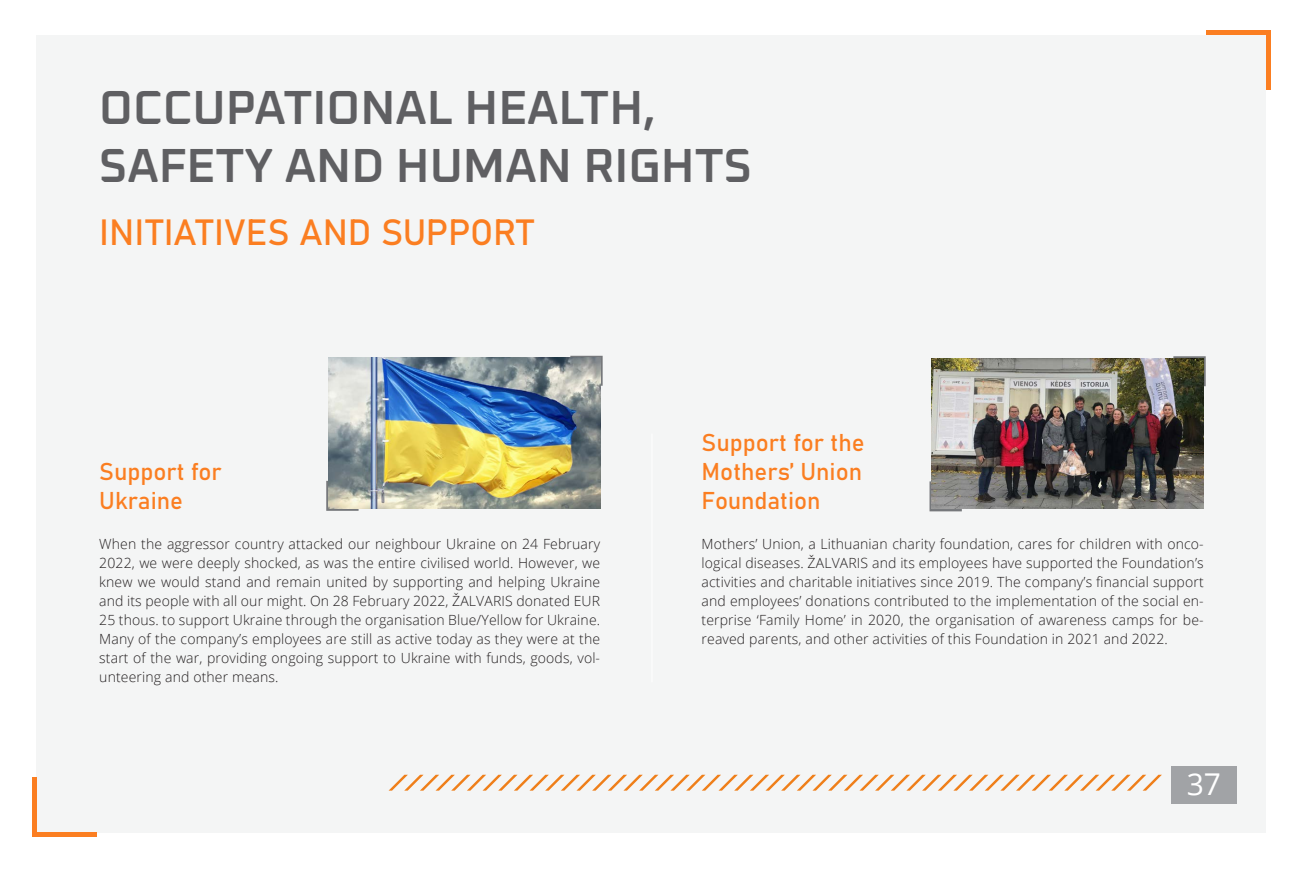
<style>
.page{position:relative;width:1303px;height:870px;background:#fff}
.page>*{position:absolute;margin:0;border:0;box-sizing:border-box;transform-origin:0 0}
.t1{font:600 48px "Oxanium";color:#5f5f62}
.t2{font:36px "Bahnschrift";color:#fb7e21}
.t3{font:30px "Open Sans";color:#fff}
.t4{font:24px/28.8px "Bahnschrift";color:#fb7e21;text-align:justify}
.t5{font:300 14px/19px "Open Sans";letter-spacing:.01em;color:#231f20;text-align:justify}
</style>
<div class="page">
<div style="left:37px;top:35px;width:1228px;height:796px;background:#f4f5f5"></div>
<div style="left:1265px;top:30px;width:5px;height:60px;background:#fb7e21"></div>
<div style="left:1205px;top:30px;width:60px;height:5px;background:#fb7e21"></div>
<div style="left:32px;top:776px;width:5px;height:60px;background:#fb7e21"></div>
<div style="left:37px;top:831px;width:60px;height:5px;background:#fb7e21"></div>
<svg style="left:389px;top:774px;width:772px;height:16px"></svg>
<div style="left:1170px;top:765px;width:66px;height:38px;background:#a1a3a6"></div>
<svg style="left:570px;top:355px;width:32px;height:30px"></svg>
<svg style="left:326px;top:480px;width:32px;height:30px"></svg>
<img style="left:328px;top:357px;width:272px;height:151px">
<hr style="left:651px;top:433px;width:1px;height:249px;background:#fff">
<svg style="left:1173px;top:356px;width:32px;height:30px"></svg>
<svg style="left:929px;top:481px;width:32px;height:30px"></svg>
<img style="left:931px;top:358px;width:272px;height:150px">
<p class="t1" style="left:99px;top:78px;width:558px">OCCUPATIONAL HEALTH,</p>
<p class="t1" style="left:99px;top:136px;width:654px">SAFETY AND HUMAN RIGHTS</p>
<p class="t2" style="left:99px;top:205px;width:436px">INITIATIVES AND SUPPORT</p>
<p class="t4" style="left:99px;top:455px;width:124px">Support for<br>Ukraine</p>
<p class="t5" style="left:99px;top:534px;width:502px">When the aggressor country attacked our neighbour Ukraine on 24 February 2022, we were deeply shocked, as was the entire civilised world. However, we knew we would stand and remain united by supporting and helping Ukraine and its people with all our might. On 28 February 2022, ŽALVARIS donated EUR 25 thous. to support Ukraine through the organisation Blue/Yellow for Ukraine.<br>Many of the company’s employees are still as active today as they were at the start of the war, providing ongoing support to Ukraine with funds, goods, vol&shy;unteering and other means.</p>
<p class="t4" style="left:701px;top:426px;width:164px">Support for the Mothers’ Union Foundation</p>
<p class="t5" style="left:701px;top:534px;width:503px">Mothers’ Union, a Lithuanian charity foundation, cares for children with onco&shy;logical diseases. ŽALVARIS and its employees have supported the Foundation’s activities and charitable initiatives since 2019. The company’s financial support and employees’ donations contributed to the implementation of the social en&shy;terprise ‘Family Home’ in 2020, the organisation of awareness camps for be&shy;reaved parents, and other activities of this Foundation in 2021 and 2022.</p>
<h3 class="t3" style="left:1186px;top:763px;width:36px">37</h3>
</div>
